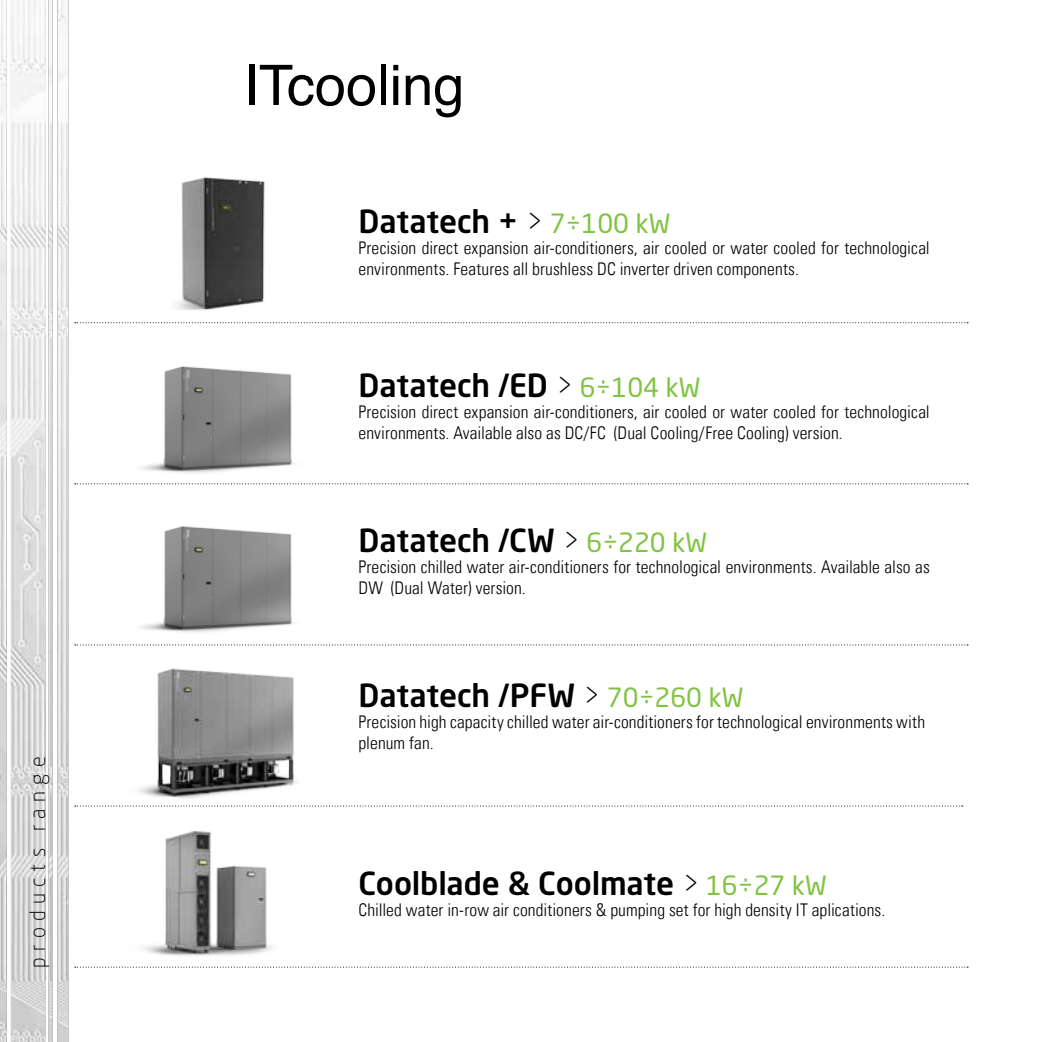
<style>
.page{position:relative;width:1042px;height:1042px;background:#fff}
.page>*{position:absolute;margin:0;border:0;box-sizing:border-box;transform-origin:0 0}
.t1{font:56px "Helvetica";color:#000}
.t2{font:500 31.5px "Neo Sans Std";letter-spacing:-.005em;color:#000}
.t3{font:300 21px "Neo Sans Std";letter-spacing:.3em;color:#000}
.t4{font:300 condensed 17.5px/21px "Univers LT";letter-spacing:.005em;color:#000}
.s1{font-weight:300}
.s2{font-weight:400;font-size:26.25px;color:#80c342}
</style>
<div class="page">
<img style="left:0;top:0;width:68px;height:1042px">
<img style="left:85px;top:806px;width:279px;height:162px">
<img style="left:150px;top:177px;width:149px;height:147px">
<img style="left:99px;top:366px;width:251px;height:119px">
<img style="left:99px;top:526px;width:251px;height:120px">
<img style="left:112px;top:638px;width:224px;height:161px">
<svg style="left:75px;top:483px;width:893px;height:1px"></svg>
<svg style="left:75px;top:644px;width:893px;height:1px"></svg>
<svg style="left:75px;top:805px;width:887px;height:1px"></svg>
<svg style="left:75px;top:966px;width:893px;height:1px"></svg>
<svg style="left:75px;top:322px;width:893px;height:1px"></svg>
<p class="t3" style="left:25px;top:967px;width:212px;rotate:-90deg">products range</p>
<h1 class="t1" style="left:243px;top:62px;width:223px">ITcooling</h1>
<h2 class="t2" style="left:358px;top:201px;width:313px">Datatech + <span class="s1">&gt;</span> <span class="s2">7÷100 kW</span></h2>
<p class="t4" style="left:358px;top:237px;width:573px">Precision direct expansion air-conditioners, air cooled or water cooled for technological environments. Features all brushless DC inverter driven components.</p>
<h2 class="t2" style="left:358px;top:365px;width:343px">Datatech /ED <span class="s1">&gt;</span> <span class="s2">6÷104 kW</span></h2>
<p class="t4" style="left:358px;top:401px;width:573px">Precision direct expansion air-conditioners, air cooled or water cooled for technological environments. Available also as DC/FC (Dual Cooling/Free Cooling) version.</p>
<h2 class="t2" style="left:358px;top:520px;width:350px">Datatech /CW <span class="s1">&gt;</span> <span class="s2">6÷220 kW</span></h2>
<p class="t4" style="left:358px;top:556px;width:573px">Precision chilled water air-conditioners for technological environments. Available also as<br>DW (Dual Water) version.</p>
<h2 class="t2" style="left:358px;top:675px;width:386px">Datatech /PFW <span class="s1">&gt;</span> <span class="s2">70÷260 kW</span></h2>
<p class="t4" style="left:358px;top:711px;width:568px">Precision high capacity chilled water air-conditioners for technological environments with plenum fan.</p>
<h2 class="t2" style="left:358px;top:863px;width:470px">Coolblade &amp; Coolmate <span class="s1">&gt;</span> <span class="s2">16÷27 kW</span></h2>
<p class="t4" style="left:358px;top:899px;width:528px">Chilled water in-row air conditioners &amp; pumping set for high density IT aplications.</p>
</div>
